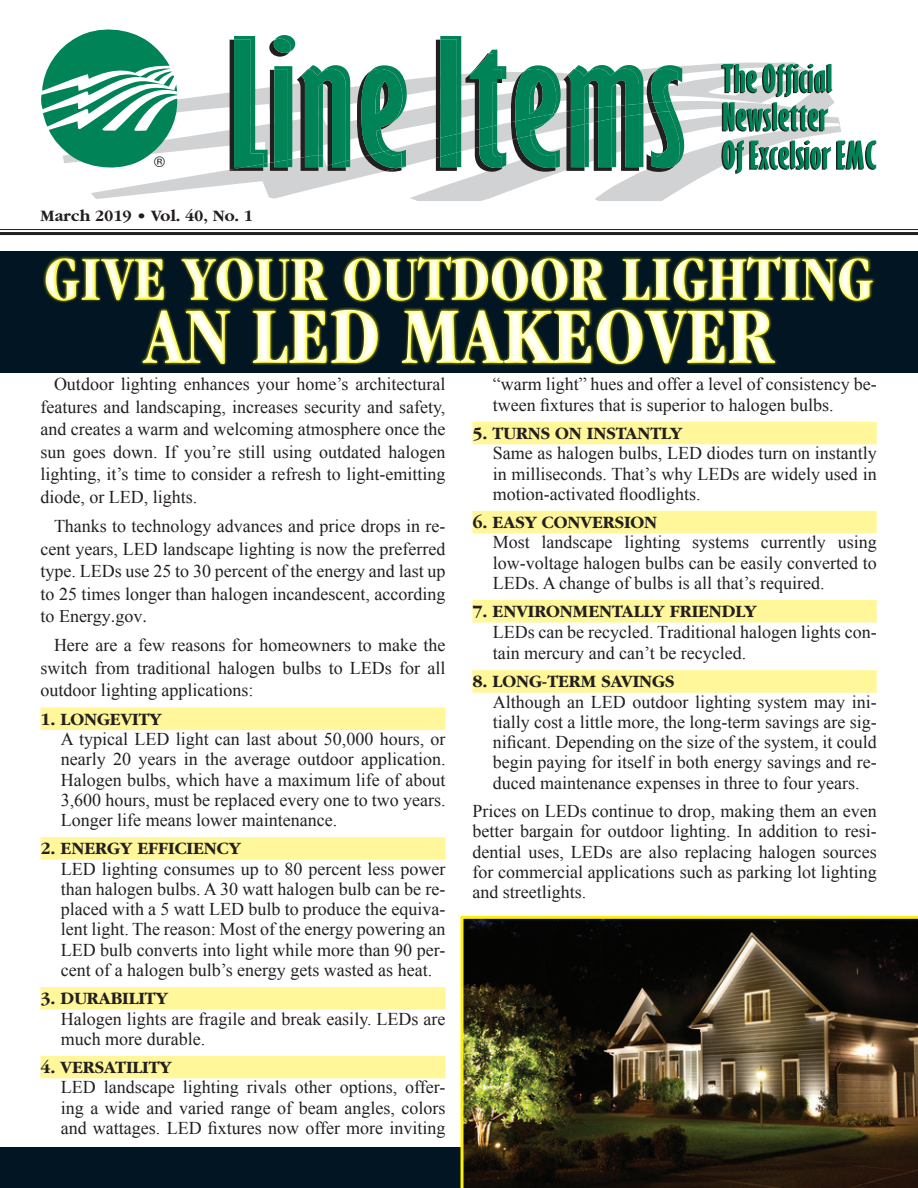
<style>
.page{position:relative;width:918px;height:1188px;background:#fff}
.page>*{position:absolute;margin:0;border:0;box-sizing:border-box;transform-origin:0 0}
.t1{font:700 condensed 82.5px "Garamond";color:#fff}
.t2{font:700 condensed 64.5px "Garamond";color:#fff}
.t3{font:18px/20.2px "Times New Roman";color:#231f20;text-align:justify}
.t4{font:700 18px "Garamond";color:#231f20}
.t5{font:700 16.5px "Garamond";color:#231f20}
.t6{font:14.7px "Helvetica";color:#231f20}
.s1{font-style:inherit}
</style>
<div class="page">
<svg style="left:41px;top:29px;width:835px;height:172px"></svg>
<div style="left:0;top:251px;width:918px;height:122px;background:#011622"></div>
<div style="left:40px;top:708px;width:406px;height:22px;background:#fff79a"></div>
<div style="left:40px;top:837px;width:406px;height:23px;background:#fff79a"></div>
<div style="left:40px;top:987px;width:406px;height:23px;background:#fff79a"></div>
<div style="left:40px;top:1056px;width:406px;height:22px;background:#fff79a"></div>
<hr style="left:0;top:229px;width:918px;height:1px;background:#231f20">
<hr style="left:0;top:232px;width:918px;height:3px;background:#231f20">
<div style="left:472px;top:422px;width:405px;height:22px;background:#fff79a"></div>
<div style="left:472px;top:511px;width:405px;height:22px;background:#fff79a"></div>
<div style="left:472px;top:600px;width:405px;height:23px;background:#fff79a"></div>
<div style="left:472px;top:670px;width:405px;height:23px;background:#fff79a"></div>
<div style="left:472px;top:913px;width:405px;height:16px;background:linear-gradient(to right,#fffcd6,#fffcd6)"></div>
<div style="left:0;top:1148px;width:918px;height:40px;background:#011622"></div>
<img style="left:460px;top:916px;width:458px;height:272px">
<div style="left:43px;top:254px;width:831px;height:110px;background:#fff;opacity:.75"></div>
<div style="left:45px;top:257px;width:830px;height:110px;background:#fff101;opacity:.75"></div>
<p class="t6" style="left:154px;top:151px;width:12px">®</p>
<p class="t5" style="left:40px;top:207px;width:214px">March 2019 • Vol. 40, No. 1</p>
<h2 class="t2" style="left:44px;top:243px;width:831px">GIVE YOUR OUTDOOR LIGHTING</h2>
<h1 class="t1" style="left:144px;top:290px;width:632px">AN LED MAKEOVER</h1>
<p class="t3" style="left:40px;top:373px;width:407px;line-height:22.5px;text-indent:14px">Outdoor lighting enhances your home’s architectural features and landscaping, increases security and safety, and creates a warm and welcoming atmosphere once the sun goes down. If you’re still using outdated halogen lighting, it’s time to consider a refresh to light-emitting diode, or LED, lights.</p>
<p class="t3" style="left:40px;top:515px;width:407px;line-height:22.5px;text-indent:14px">Thanks to technology advances and price drops in re&shy;cent years, LED landscape lighting is now the preferred type. LEDs use 25 to 30 percent of the energy and last up to 25 times longer than halogen incandescent, according to <span class="s1">Energy.gov.</span></p>
<p class="t3" style="left:40px;top:634px;width:407px;line-height:22.5px;text-indent:14px">Here are a few reasons for homeowners to make the switch from traditional halogen bulbs to LEDs for all outdoor lighting applications:</p>
<p class="t4" style="left:40px;top:710px;width:123px">1. LONGEVITY</p>
<p class="t3" style="left:61px;top:729px;width:386px">A typical LED light can last about 50,000 hours, or nearly 20 years in the average outdoor application.<br>Halogen bulbs, which have a maximum life of about 3,600 hours, must be replaced every one to two years.<br>Longer life means lower maintenance.</p>
<p class="t4" style="left:40px;top:839px;width:202px">2. ENERGY EFFICIENCY</p>
<p class="t3" style="left:61px;top:858px;width:386px">LED lighting consumes up to 80 percent less power than halogen bulbs. A 30 watt halogen bulb can be re&shy;placed with a 5 watt LED bulb to produce the equiva&shy;lent light. The reason: Most of the energy powering an LED bulb converts into light while more than 90 per&shy;cent of a halogen bulb’s energy gets wasted as heat.</p>
<p class="t4" style="left:40px;top:989px;width:129px">3. DURABILITY</p>
<p class="t3" style="left:61px;top:1008px;width:386px">Halogen lights are fragile and break easily. LEDs are much more durable.</p>
<p class="t4" style="left:40px;top:1058px;width:133px">4. VERSATILITY</p>
<p class="t3" style="left:61px;top:1077px;width:386px">LED landscape lighting rivals other options, offer&shy;ing a wide and varied range of beam angles, colors and wattages. LED fixtures now offer more inviting</p>
<p class="t3" style="left:493px;top:374px;width:386px">“warm light” hues and offer a level of consistency be&shy;tween fixtures that is superior to halogen bulbs.</p>
<p class="t4" style="left:472px;top:424px;width:211px">5. TURNS ON INSTANTLY</p>
<p class="t3" style="left:493px;top:443px;width:386px">Same as halogen bulbs, LED diodes turn on instantly in milliseconds. That’s why LEDs are widely used in motion-activated floodlights.</p>
<p class="t4" style="left:472px;top:513px;width:186px">6. EASY CONVERSION</p>
<p class="t3" style="left:493px;top:532px;width:386px">Most landscape lighting systems currently using low-voltage halogen bulbs can be easily converted to LEDs. A change of bulbs is all that’s required.</p>
<p class="t4" style="left:472px;top:602px;width:286px">7. ENVIRONMENTALLY FRIENDLY</p>
<p class="t3" style="left:493px;top:620px;width:386px;line-height:21.6px">LEDs can be recycled. Traditional halogen lights con&shy;tain mercury and can’t be recycled.</p>
<p class="t4" style="left:472px;top:672px;width:203px">8. LONG-TERM SAVINGS</p>
<p class="t3" style="left:493px;top:691px;width:386px">Although an LED outdoor lighting system may ini&shy;tially cost a little more, the long-term savings are sig&shy;nificant. Depending on the size of the system, it could begin paying for itself in both energy savings and re&shy;duced maintenance expenses in three to four years.</p>
<p class="t3" style="left:472px;top:801px;width:406px">Prices on LEDs continue to drop, making them an even better bargain for outdoor lighting. In addition to resi&shy;dential uses, LEDs are also replacing halogen sources for commercial applications such as parking lot lighting and streetlights.</p>
</div>
